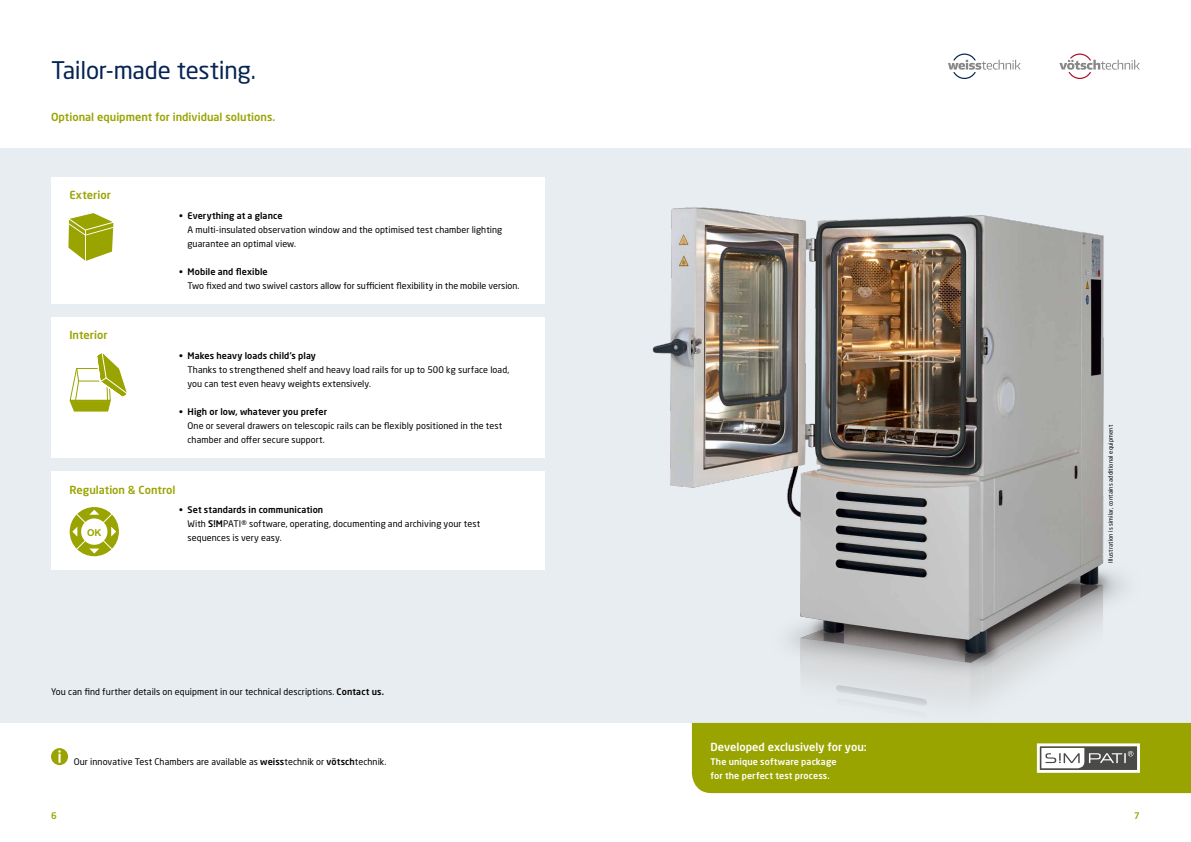
<style>
.page{position:relative;width:1191px;height:842px;background:#fff}
.page>*{position:absolute;margin:0;border:0;box-sizing:border-box;transform-origin:0 0}
.t1{font:24px "Neo Sans W1 G";letter-spacing:-.01em;color:#052453}
.t2{font:500 11px "Neo Sans W1 G";color:#9aa400}
.t3{font:500 11px "Neo Sans W1 G";color:#fff}
.t4{font:700 9.5px "Arial";color:#9aa400}
.t5{font:9px/14px "Neo Sans W1 G";letter-spacing:.005em;color:#000}
.t6{font:500 9px "Neo Sans W1 G";letter-spacing:.01em;color:#000}
.t7{font:500 9px/14px "Neo Sans W1 G";letter-spacing:.01em;color:#fff}
.t8{font:500 9px "Neo Sans W1 G";color:#9aa400}
.t9{font:6px "Neo Sans W1 G";letter-spacing:.01em;color:#000}
.s1{font-weight:500}
</style>
<div class="page">
<div style="left:0;top:149px;width:1191px;height:574px;background:#e8edf1"></div>
<div style="left:51px;top:177px;width:493px;height:126px;background:#fff"></div>
<div style="left:51px;top:317px;width:493px;height:140px;background:#fff"></div>
<div style="left:51px;top:471px;width:493px;height:98px;background:#fff"></div>
<img style="left:652px;top:207px;width:488px;height:516px">
<svg style="left:1059px;top:54px;width:81px;height:25px"></svg>
<svg style="left:948px;top:54px;width:72px;height:25px"></svg>
<div style="left:51px;top:748px;width:17px;height:17px;background:#9aa400;border-radius:50%"></div>
<svg style="left:58px;top:750px;width:3px;height:13px"></svg>
<svg style="left:68px;top:212px;width:46px;height:49px"></svg>
<svg style="left:69px;top:353px;width:59px;height:59px"></svg>
<div style="left:70px;top:507px;width:49px;height:49px;background:#9aa400;border-radius:50%"></div>
<svg style="left:72px;top:510px;width:44px;height:43px"></svg>
<svg style="left:692px;top:723px;width:499px;height:70px;background:#9ba40f"></svg>
<h1 class="t1" style="left:51px;top:56px;width:206px">Tailor-made testing.</h1>
<p class="t2" style="left:51px;top:110px;width:226px">Optional equipment for individual solutions.</p>
<p class="t2" style="left:69px;top:188px;width:43px">Exterior</p>
<p class="t2" style="left:69px;top:328px;width:40px">Interior</p>
<p class="t6" style="left:179px;top:210px;width:105px">• Everything at a glance</p>
<p class="t5" style="left:187px;top:223px;width:316px">A multi-insulated observation window and the optimised test chamber lighting guarantee an optimal view.</p>
<p class="t6" style="left:179px;top:266px;width:90px">• Mobile and flexible</p>
<p class="t5" style="left:187px;top:279px;width:333px">Two fixed and two swivel castors allow for sufficient flexibility in the mobile version.</p>
<p class="t6" style="left:179px;top:350px;width:138px">• Makes heavy loads child’s play</p>
<p class="t5" style="left:187px;top:363px;width:323px">Thanks to strengthened shelf and heavy load rails for up to 500 kg surface load, you can test even heavy weights extensively.</p>
<p class="t6" style="left:179px;top:406px;width:150px">• High or low, whatever you prefer</p>
<p class="t5" style="left:187px;top:419px;width:316px">One or several drawers on telescopic rails can be flexibly positioned in the test chamber and offer secure support.</p>
<p class="t2" style="left:69px;top:482px;width:108px">Regulation &amp; Control</p>
<p class="t4" style="left:87px;top:526px;width:16px">OK</p>
<p class="t5" style="left:187px;top:503px;width:294px;text-indent:-9px"><span class="s1">• Set standards in communication<br></span>With <span class="s1">S!M</span>PATI® software, operating, documenting and archiving your test sequences is very easy.</p>
<p class="t5" style="left:51px;top:685px;width:334px">You can find further details on equipment in our technical descriptions. <span class="s1">Contact us.</span></p>
<p class="t5" style="left:74px;top:755px;width:314px">Our innovative Test Chambers are available as <span class="s1">weiss</span>technik or <span class="s1">vötsch</span>technik.</p>
<p class="t3" style="left:710px;top:740px;width:158px">Developed exclusively for you:</p>
<p class="t7" style="left:710px;top:754px;width:127px">The unique software package for the perfect test process.</p>
<p class="t9" style="left:1106px;top:563px;width:139px;rotate:-90deg">Illustration is similar, contains additional equipment</p>
<p class="t8" style="left:51px;top:810px;width:7px">6</p>
<p class="t8" style="left:1134px;top:810px;width:7px">7</p>
</div>
